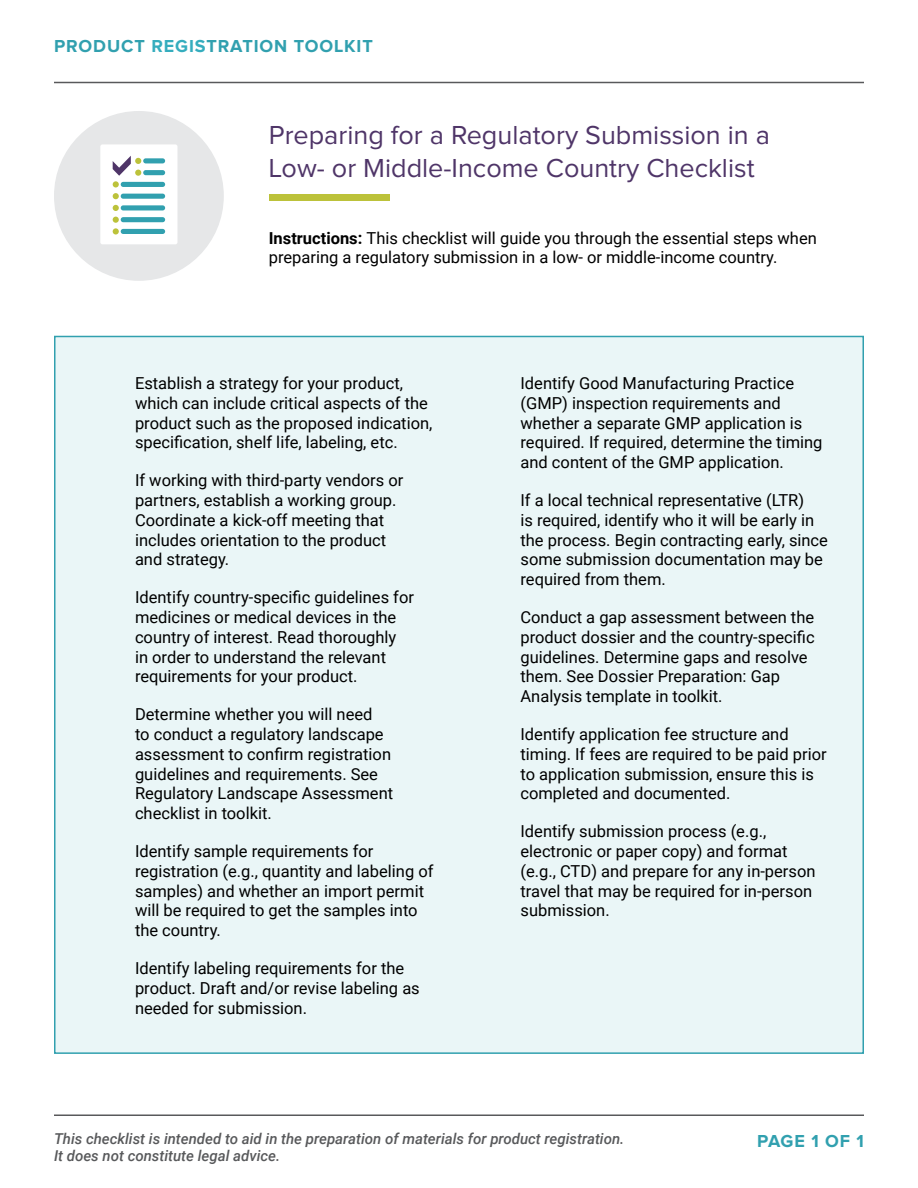
<style>
.page{position:relative;width:918px;height:1188px;background:#fff}
.page>*{position:absolute;margin:0;border:0;box-sizing:border-box;transform-origin:0 0}
.t1{font:27px/32.4px "Proxima Nova";color:#4f3568}
.t2{font:700 18px "Proxima Nova";letter-spacing:.05em;color:#31a0af}
.t3{font:16.5px/19.8px "Roboto";color:#000}
.t4{font:italic 500 15px/16.5px "Roboto";color:#58595b}
.s1{color:#35adbe}
.s2{font-weight:700}
</style>
<div class="page">
<hr style="left:54px;top:82px;width:810px;height:1px;background:#58595b">
<hr style="left:54px;top:1114px;width:810px;height:2px;background:#58595b">
<div style="left:54px;top:336px;width:810px;height:718px;background:#eaf6f7;border:2px solid #31a0af"></div>
<div style="left:269px;top:194px;width:120px;height:7px;background:#bcc23a"></div>
<div style="left:54px;top:111px;width:170px;height:170px;background:#e6e7e8;border-radius:50%"></div>
<div style="left:100px;top:144px;width:77px;height:100px;background:#fff;border-radius:2px"></div>
<svg style="left:113px;top:205px;width:6px;height:6px"></svg>
<div style="left:121px;top:205px;width:44px;height:5px;background:#31a0af;border-radius:3px"></div>
<div style="left:143px;top:170px;width:22px;height:5px;background:#31a0af;border-radius:3px"></div>
<div style="left:143px;top:158px;width:22px;height:5px;background:#31a0af;border-radius:3px"></div>
<svg style="left:113px;top:217px;width:6px;height:6px"></svg>
<div style="left:121px;top:217px;width:44px;height:5px;background:#31a0af;border-radius:3px"></div>
<div style="left:121px;top:182px;width:44px;height:5px;background:#31a0af;border-radius:3px"></div>
<div style="left:113px;top:228px;width:6px;height:7px;background:#bcc23a;border-radius:50%"></div>
<svg style="left:113px;top:193px;width:6px;height:6px"></svg>
<div style="left:121px;top:229px;width:44px;height:5px;background:#31a0af;border-radius:3px"></div>
<div style="left:121px;top:194px;width:44px;height:5px;background:#31a0af;border-radius:3px"></div>
<svg style="left:113px;top:156px;width:28px;height:31px"></svg>
<p class="t2" style="left:54px;top:37px;width:320px">PRODUCT <span class="s1">REGIS</span>TRATION TOOLKIT</p>
<h1 class="t1" style="left:269px;top:120px;width:503px">Preparing for a Regulatory Submission in a<br>Low- or Middle-Income Country Checklist</h1>
<p class="t3" style="left:269px;top:227px;width:550px"><span class="s2">Instructions:</span> This checklist will guide you through the essential steps when preparing a regulatory submission in a low- or middle-income country.</p>
<p class="t3" style="left:135px;top:373px;width:299px">Establish a strategy for your product, which can include critical aspects of the product such as the proposed indication, specification, shelf life, labeling, etc.</p>
<p class="t3" style="left:135px;top:470px;width:270px">If working with third-party vendors or partners, establish a working group.<br>Coordinate a kick-off meeting that includes orientation to the product and strategy.</p>
<p class="t3" style="left:135px;top:587px;width:280px">Identify country-specific guidelines for medicines or medical devices in the country of interest. Read thoroughly<br>in order to understand the relevant requirements for your product.</p>
<p class="t3" style="left:135px;top:704px;width:260px">Determine whether you will need<br>to conduct a regulatory landscape assessment to confirm registration guidelines and requirements. See<br>Regulatory Landscape Assessment checklist in toolkit.</p>
<p class="t3" style="left:135px;top:841px;width:300px">Identify sample requirements for registration (e.g., quantity and labeling of samples) and whether an import permit will be required to get the samples into the country.</p>
<p class="t3" style="left:135px;top:958px;width:286px">Identify labeling requirements for the product. Draft and/or revise labeling as needed for submission.</p>
<p class="t3" style="left:521px;top:373px;width:304px">Identify Good Manufacturing Practice (GMP) inspection requirements and whether a separate GMP application is required. If required, determine the timing and content of the GMP application.</p>
<p class="t3" style="left:521px;top:490px;width:309px">If a local technical representative (LTR)<br>is required, identify who it will be early in the process. Begin contracting early, since some submission documentation may be required from them.</p>
<p class="t3" style="left:521px;top:607px;width:296px">Conduct a gap assessment between the product dossier and the country-specific guidelines. Determine gaps and resolve them. See Dossier Preparation: Gap Analysis template in toolkit.</p>
<p class="t3" style="left:521px;top:724px;width:308px">Identify application fee structure and timing. If fees are required to be paid prior to application submission, ensure this is completed and documented.</p>
<p class="t3" style="left:521px;top:821px;width:297px">Identify submission process (e.g., electronic or paper copy) and format (e.g., CTD) and prepare for any in-person travel that may be required for in-person submission.</p>
<p class="t4" style="left:54px;top:1130px;width:572px">This checklist is intended to aid in the preparation of materials for product registration.<br>It does not constitute legal advice.</p>
<p class="t2" style="left:757px;top:1133px;width:108px">PAGE 1 OF 1</p>
</div>
